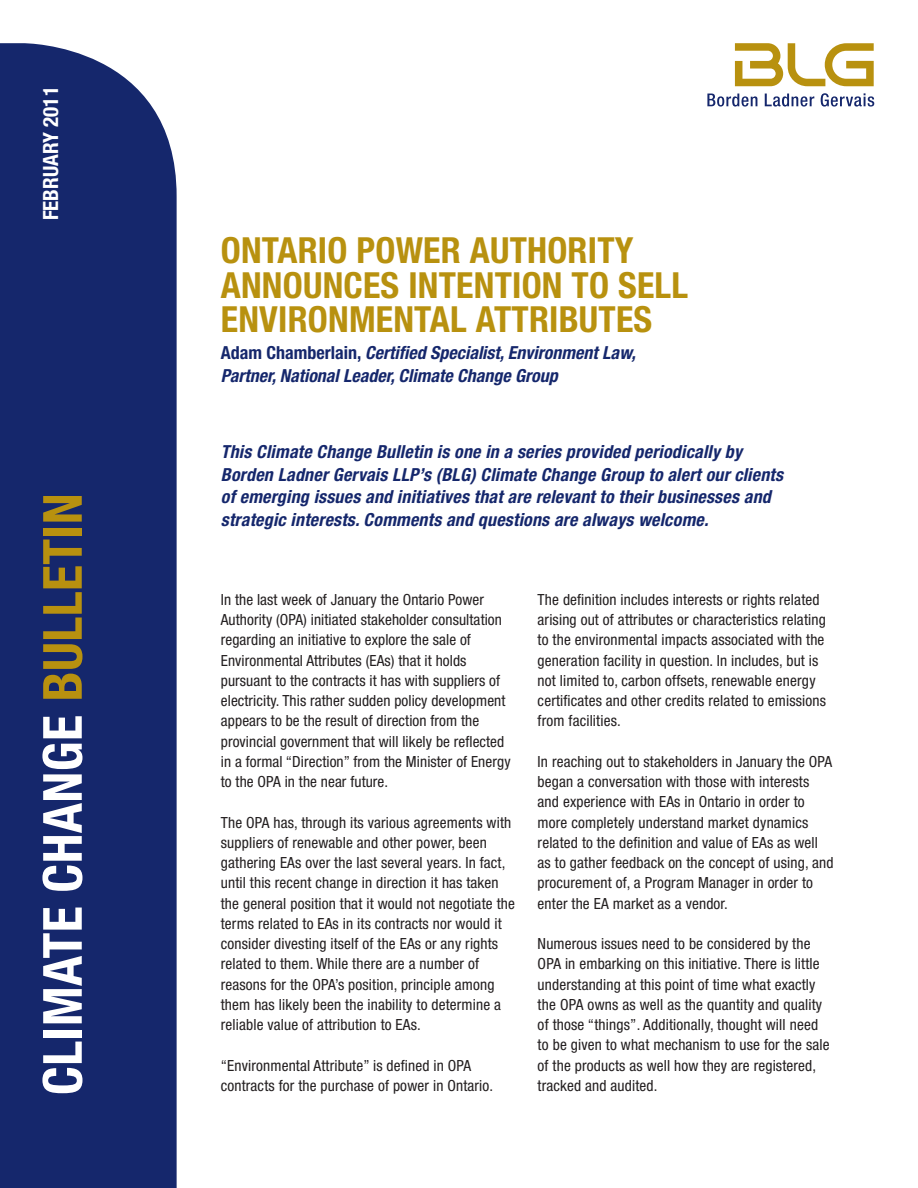
<style>
.page{position:relative;width:918px;height:1188px;background:#fff}
.page>*{position:absolute;margin:0;border:0;box-sizing:border-box;transform-origin:0 0}
.t1{font:700 condensed 54px "Helvetica Neue LT Pro";letter-spacing:.005em;color:#fff}
.Headline{font:700 condensed 36px/34.5px "Helvetica Neue LT Pro";letter-spacing:.005em;color:#b8910f}
.t2{font:700 condensed 21px "Helvetica Neue LT Pro";color:#fff}
.Blue_text_-_Body{font:italic 700 condensed 18px/22.5px "Helvetica Neue LT Pro";letter-spacing:.01em;color:#15276c}
.Headline-2{font:italic 700 condensed 18px "Helvetica Neue LT Pro";color:#15276c}
.Text_YC{font:condensed 15.3px/20.2px "Helvetica Neue LT Pro";letter-spacing:.01em;color:#231f20}
.s1{color:#b8910f}
.s2{font-style:normal}
</style>
<div class="page">
<div style="left:0;top:43px;width:177px;height:1145px;background:#15276c"></div>
<svg style="left:707px;top:94px;width:50px;height:13px"></svg>
<svg style="left:765px;top:94px;width:49px;height:13px"></svg>
<svg style="left:821px;top:93px;width:53px;height:14px"></svg>
<svg style="left:735px;top:43px;width:139px;height:43px"></svg>
<p class="t2" style="left:38px;top:220px;width:135px;rotate:-90deg">FEBRUARY 2011</p>
<p class="t1" style="left:30px;top:1095px;width:603px;rotate:-90deg">CLIMATE CHANGE <span class="s1">BULLETIN</span></p>
<p class="Headline" style="left:221px;top:233px;width:414px">ONTARIO POWER AUTHORITY</p>
<p class="Headline" style="left:221px;top:267px;width:469px">ANNOUNCES INTENTION TO SELL<br>ENVIRONMENTAL ATTRIBUTES</p>
<p class="Headline-2" style="left:221px;top:342px;width:416px"><span class="s2">Adam Chamberlain,</span> Certified Specialist, Environment Law,</p>
<p class="Headline-2" style="left:221px;top:365px;width:338px">Partner, National Leader, Climate Change Group</p>
<p class="Blue_text_-_Body" style="left:221px;top:441px;width:523px">This Climate Change Bulletin is one in a series provided periodically by</p>
<p class="Blue_text_-_Body" style="left:221px;top:463px;width:564px">Borden Ladner Gervais LLP’s (BLG) Climate Change Group to alert our clients</p>
<p class="Blue_text_-_Body" style="left:221px;top:486px;width:552px">of emerging issues and initiatives that are relevant to their businesses and strategic interests. Comments and questions are always welcome.</p>
<p class="Text_YC" style="left:221px;top:589px;width:286px">In the last week of January the Ontario Power Authority (OPA) initiated stakeholder consultation regarding an initiative to explore the sale of Environmental Attributes (EAs) that it holds pursuant to the contracts it has with suppliers of electricity. This rather sudden policy development appears to be the result of direction from the provincial government that will likely be reflected</p>
<p class="Text_YC" style="left:221px;top:751px;width:291px">in a formal “Direction” from the Minister of Energy to the OPA in the near future.</p>
<p class="Text_YC" style="left:221px;top:812px;width:296px">The OPA has, through its various agreements with suppliers of renewable and other power, been gathering EAs over the last several years. In fact, until this recent change in direction it has taken the general position that it would not negotiate the terms related to EAs in its contracts nor would it consider divesting itself of the EAs or any rights related to them. While there are a number of reasons for the OPA’s position, principle among them has likely been the inability to determine a reliable value of attribution to EAs.</p>
<p class="Text_YC" style="left:221px;top:1055px;width:274px">“Environmental Attribute” is defined in OPA contracts for the purchase of power in Ontario.</p>
<p class="Text_YC" style="left:538px;top:589px;width:290px">The definition includes interests or rights related arising out of attributes or characteristics relating to the environmental impacts associated with the generation facility in question. In includes, but is not limited to, carbon offsets, renewable energy certificates and other credits related to emissions from facilities.</p>
<p class="Text_YC" style="left:538px;top:751px;width:297px">In reaching out to stakeholders in January the OPA began a conversation with those with interests and experience with EAs in Ontario in order to more completely understand market dynamics related to the definition and value of EAs as well as to gather feedback on the concept of using, and procurement of, a Program Manager in order to enter the EA market as a vendor.</p>
<p class="Text_YC" style="left:538px;top:934px;width:293px">Numerous issues need to be considered by the OPA in embarking on this initiative. There is little understanding at this point of time what exactly the OPA owns as well as the quantity and quality of those “things”. Additionally, thought will need to be given to what mechanism to use for the sale of the products as well how they are registered,</p>
<p class="Text_YC" style="left:538px;top:1075px;width:121px">tracked and audited.</p>
</div>
